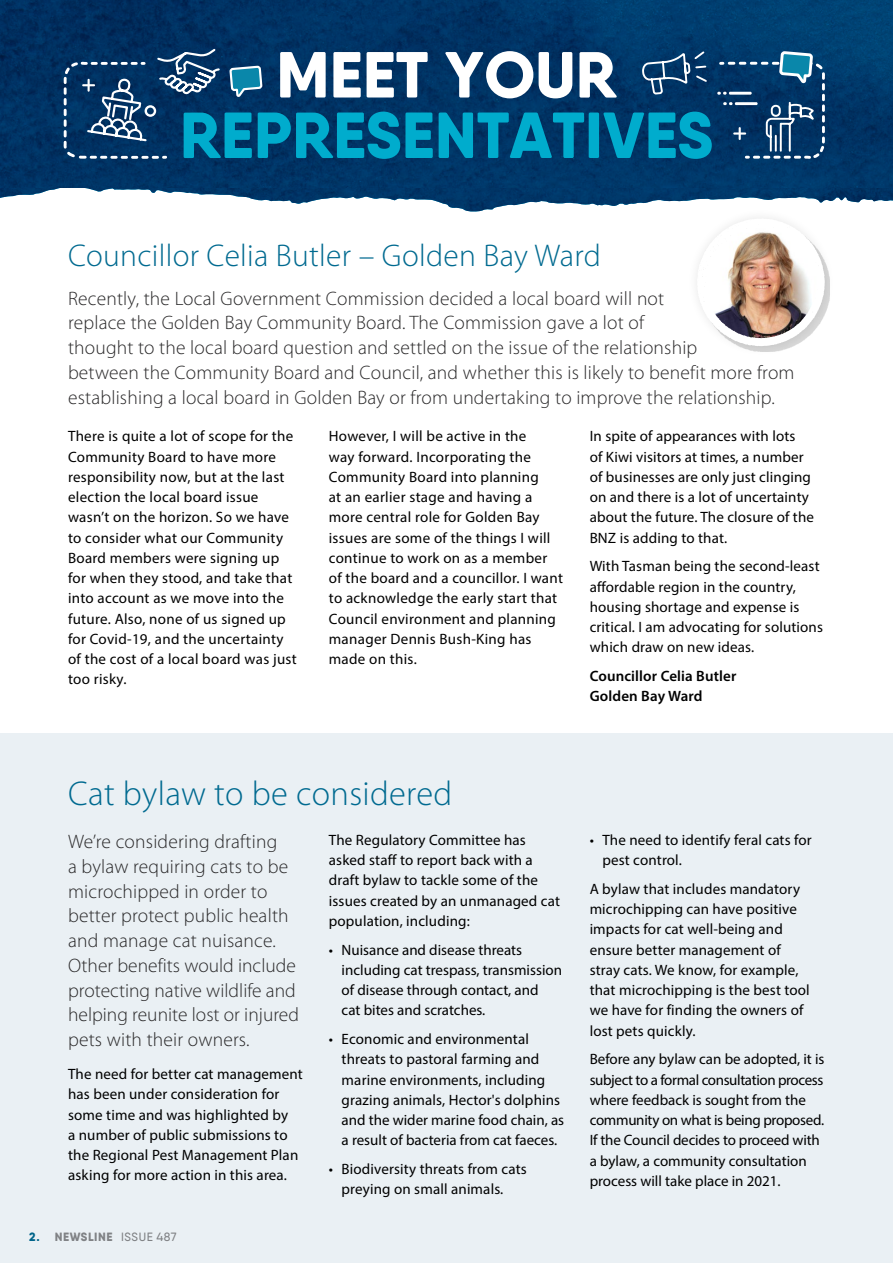
<style>
.page{position:relative;width:893px;height:1263px;background:#fff}
.page>*{position:absolute;margin:0;border:0;box-sizing:border-box;transform-origin:0 0}
.t1{font:800 64.95px "Qanelas Soft DEMO";color:#00accd}
.t2{font:800 64.95px "Qanelas Soft DEMO";color:#fff}
.t3{font:300 34.5px "Myriad Pro";letter-spacing:.01em;color:#006a90}
.t4{font:300 31.5px "Myriad Pro";letter-spacing:.01em;color:#006a90}
.t5{font:300 19.5px/24.8px "Myriad Pro";letter-spacing:.01em;color:#292829}
.t6{font:15px/20.2px "Myriad Pro";letter-spacing:.01em;color:#000}
.t7{font:15px/20.2px "Myriad Pro";letter-spacing:-.01em;color:#000}
.t8{font:600 15px/20.2px "Myriad Pro";letter-spacing:.01em;color:#000}
.t9{font:800 12px "Qanelas Soft DEMO";letter-spacing:.045em;color:#808285}
.s1{color:#00648a}
.s2{font-weight:500}
</style>
<div class="page">
<div style="left:0;top:734px;width:893px;height:529px;background:#eaf0f4"></div>
<svg style="left:238px;top:188px;width:655px;height:24px"></svg>
<img style="left:0;top:188px;width:238px;height:10px">
<img style="left:0;top:0;width:893px;height:188px">
<svg style="left:641px;top:10px;width:67px;height:85px;background:#134774"></svg>
<svg style="left:228px;top:65px;width:35px;height:33px"></svg>
<svg style="left:717px;top:50px;width:109px;height:110px;background:#1f4f7a"></svg>
<svg style="left:62px;top:47px;width:159px;height:113px;background:#1d4873"></svg>
<div style="left:686px;top:208px;width:149px;height:149px;background:#000;opacity:.1"></div>
<svg style="left:697px;top:218px;width:128px;height:128px"></svg>
<img style="left:705px;top:226px;width:112px;height:112px">
<h1 class="t2" style="left:276px;top:46px;width:342px">MEET YOUR</h1>
<h1 class="t1" style="left:180px;top:106px;width:535px">REPRESENTATIVES</h1>
<h3 class="t4" style="left:68px;top:237px;width:534px">Councillor Celia Butler – Golden Bay Ward</h3>
<p class="t5" style="left:68px;top:285px;width:728px">Recently, the Local Government Commission decided a local board will not<br>replace the Golden Bay Community Board. The Commission gave a lot of<br>thought to the local board question and settled on the issue of the relationship<br>between the Community Board and Council, and whether this is likely to benefit more from establishing a local board in Golden Bay or from undertaking to improve the relationship.</p>
<p class="t6" style="left:68px;top:426px;width:230px">There is quite a lot of scope for the<br>Community Board to have more responsibility now, but at the last election the local board issue wasn’t on the horizon. So we have to consider what our Community<br>Board members were signing up for when they stood, and take that into account as we move into the future. Also, none of us signed up for Covid-19, and the uncertainty of the cost of a local board was just too risky.</p>
<p class="t6" style="left:329px;top:426px;width:236px">However, I will be active in the<br>way forward. Incorporating the<br>Community Board into planning<br>at an earlier stage and having a more central role for Golden Bay issues are some of the things I will continue to work on as a member of the board and a councillor. I want to acknowledge the early start that<br>Council environment and planning manager Dennis Bush-King has made on this.</p>
<p class="t6" style="left:590px;top:426px;width:226px">In spite of appearances with lots<br>of Kiwi visitors at times, a number of businesses are only just clinging on and there is a lot of uncertainty about the future. The closure of the<br>BNZ is adding to that.</p>
<p class="t6" style="left:590px;top:556px;width:235px">With Tasman being the second-least affordable region in the country, housing shortage and expense is critical. I am advocating for solutions which draw on new ideas.</p>
<p class="t8" style="left:590px;top:666px;width:148px">Councillor Celia Butler<br>Golden Bay Ward</p>
<h2 class="t3" style="left:68px;top:773px;width:386px">Cat bylaw to be considered</h2>
<p class="t5" style="left:68px;top:829px;width:232px">We’re considering drafting<br>a bylaw requiring cats to be microchipped in order to better protect public health and manage cat nuisance.<br>Other benefits would include protecting native wildlife and helping reunite lost or injured pets with their owners.</p>
<p class="t6" style="left:68px;top:1064px;width:236px">The need for better cat management has been under consideration for some time and was highlighted by<br>a number of public submissions to the Regional Pest Management Plan asking for more action in this area.</p>
<p class="t6" style="left:329px;top:829px;width:233px">The Regulatory Committee has asked staff to report back with a draft bylaw to tackle some of the issues created by an unmanaged cat population, including:</p>
<p class="t6" style="left:342px;top:939px;width:222px;text-indent:-13px">• Nuisance and disease threats including cat trespass, transmission of disease through contact, and<br>cat bites and scratches.</p>
<p class="t6" style="left:342px;top:1029px;width:224px;text-indent:-13px">• Economic and environmental threats to pastoral farming and marine environments, including grazing animals, Hector's dolphins and the wider marine food chain, as a result of bacteria from cat faeces.</p>
<p class="t6" style="left:342px;top:1159px;width:187px;text-indent:-13px">• Biodiversity threats from cats preying on small animals.</p>
<p class="t9" style="left:29px;top:1231px;width:149px"><span class="s1">2.</span> NEWSLINE <span class="s2">ISSUE 487</span></p>
<p class="t6" style="left:602px;top:829px;width:211px;text-indent:-13px">• The need to identify feral cats for pest control.</p>
<p class="t6" style="left:590px;top:878px;width:222px">A bylaw that includes mandatory microchipping can have positive impacts for cat well-being and ensure better management of stray cats. We know, for example, that microchipping is the best tool we have for finding the owners of lost pets quickly.</p>
<p class="t7" style="left:590px;top:1049px;width:236px">Before any bylaw can be adopted, it is subject to a formal consultation process where feedback is sought from the community on what is being proposed.<br>If the Council decides to proceed with a bylaw, a community consultation process will take place in 2021.</p>
</div>
